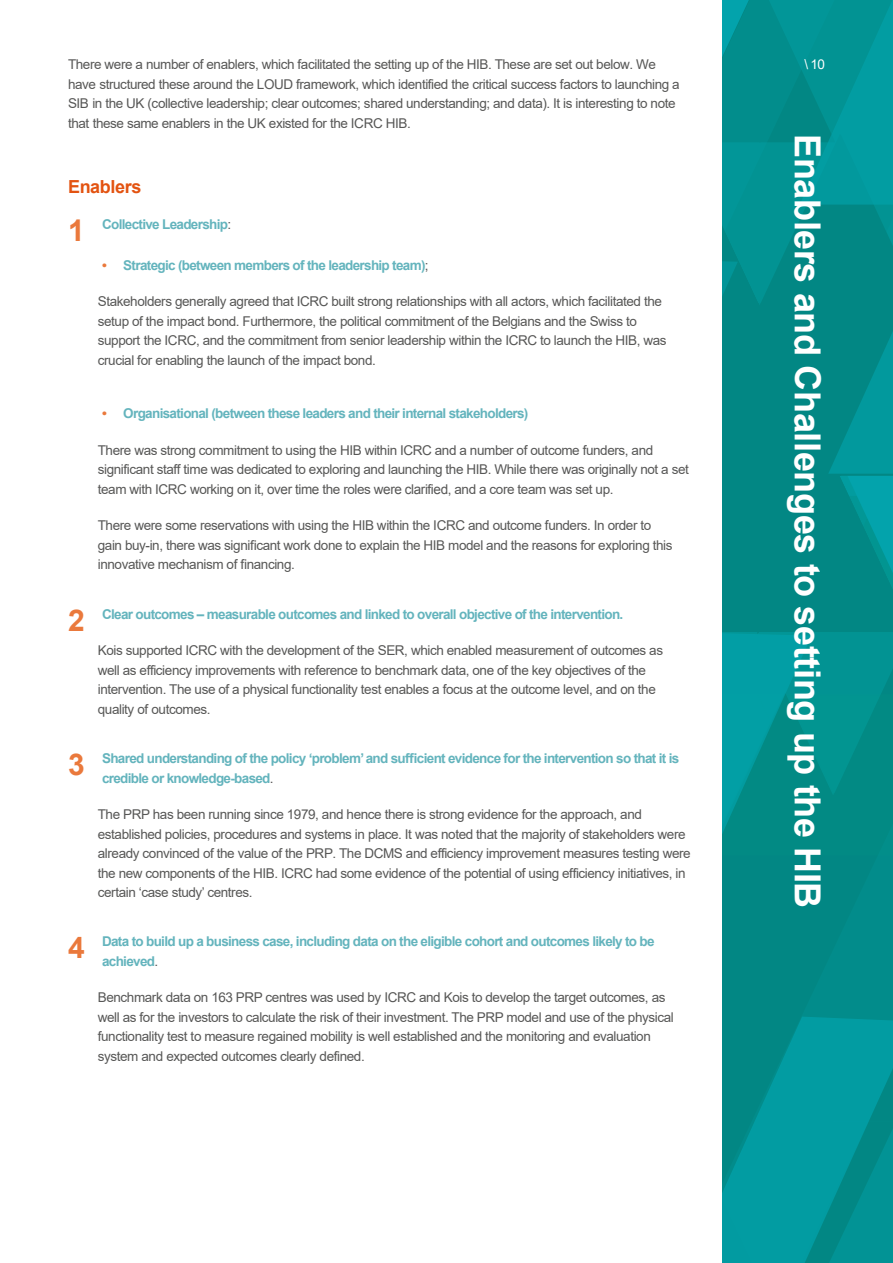
<style>
.page{position:relative;width:893px;height:1263px;background:#fff}
.page>*{position:absolute;margin:0;border:0;box-sizing:border-box;transform-origin:0 0}
.t1{font:700 36px "Arial";letter-spacing:-.01em;color:#fff}
.t2{font:700 30px "Arial";color:#ea793c}
.H2{font:700 18px "Arial";letter-spacing:-.02em;color:#e35311}
.Body_Text_SPAN{font:13.5px/19.5px "Arial";letter-spacing:-.03em;color:#575756}
.t3{font:700 13.5px/19.5px "Arial";letter-spacing:-.05em;color:#64b4bd}
.t4{font:13.5px "Arial";color:#fff}
.s1{font-weight:400;color:#575756}
.s2{color:#ea793c}
</style>
<div class="page">
<svg style="left:722px;top:0;width:171px;height:1263px;background:#028f8e"></svg>
<h1 class="Body_Text_SPAN" style="left:68px;top:55px;width:613px">There were a number of enablers, which facilitated the setting up of the HIB. These are set out below. We have structured these around the LOUD framework, which identified the critical success factors to launching a SIB in the UK (collective leadership; clear outcomes; shared understanding; and data). It is interesting to note that these same enablers in the UK existed for the ICRC HIB.</h1>
<h1 class="H2" style="left:68px;top:174px;width:75px">Enablers</h1>
<p class="t2" style="left:68px;top:209px;width:18px">1</p>
<p class="t3" style="left:102px;top:215px;width:131px">Collective Leadership<span class="s1">:</span></p>
<p class="t3" style="left:102px;top:256px;width:328px"><span class="s2">•</span> Strategic (between members of the leadership team)<span class="s1">;</span></p>
<h1 class="Body_Text_SPAN" style="left:98px;top:292px;width:570px">Stakeholders generally agreed that ICRC built strong relationships with all actors, which facilitated the setup of the impact bond. Furthermore, the political commitment of the Belgians and the Swiss to support the ICRC, and the commitment from senior leadership within the ICRC to launch the HIB, was crucial for enabling the launch of the impact bond.</h1>
<p class="t3" style="left:102px;top:404px;width:428px"><span class="s2">•</span> Organisational (between these leaders and their internal stakeholders)</p>
<h1 class="Body_Text_SPAN" style="left:98px;top:440px;width:593px">There was strong commitment to using the HIB within ICRC and a number of outcome funders, and significant staff time was dedicated to exploring and launching the HIB. While there was originally not a set team with ICRC working on it, over time the roles were clarified, and a core team was set up.</h1>
<h1 class="Body_Text_SPAN" style="left:98px;top:516px;width:576px">There were some reservations with using the HIB within the ICRC and outcome funders. In order to gain buy-in, there was significant work done to explain the HIB model and the reasons for exploring this innovative mechanism of financing.</h1>
<p class="t2" style="left:68px;top:599px;width:18px">2</p>
<p class="t3" style="left:102px;top:604px;width:523px">Clear outcomes – measurable outcomes and linked to overall objective of the intervention.</p>
<h1 class="Body_Text_SPAN" style="left:98px;top:641px;width:567px">Kois supported ICRC with the development of the SER, which enabled measurement of outcomes as well as efficiency improvements with reference to benchmark data, one of the key objectives of the intervention. The use of a physical functionality test enables a focus at the outcome level, and on the quality of outcomes.</h1>
<p class="t2" style="left:68px;top:743px;width:18px">3</p>
<p class="t3" style="left:102px;top:749px;width:579px">Shared understanding of the policy ‘problem’ and sufficient evidence for the intervention so that it is credible or knowledge-based<span class="s1">.</span></p>
<h1 class="Body_Text_SPAN" style="left:98px;top:804px;width:594px">The PRP has been running since 1979, and hence there is strong evidence for the approach, and established policies, procedures and systems in place. It was noted that the majority of stakeholders were already convinced of the value of the PRP. The DCMS and efficiency improvement measures testing were the new components of the HIB. ICRC had some evidence of the potential of using efficiency initiatives, in certain ‘case study’ centres.</h1>
<p class="t2" style="left:68px;top:927px;width:18px">4</p>
<p class="t3" style="left:102px;top:932px;width:554px">Data to build up a business case, including data on the eligible cohort and outcomes likely to be achieved<span class="s1">.</span></p>
<h1 class="Body_Text_SPAN" style="left:98px;top:988px;width:578px">Benchmark data on 163 PRP centres was used by ICRC and Kois to develop the target outcomes, as well as for the investors to calculate the risk of their investment. The PRP model and use of the physical functionality test to measure regained mobility is well established and the monitoring and evaluation system and expected outcomes clearly defined.</h1>
<p class="t4" style="left:804px;top:55px;width:22px">\ 10</p>
<h1 class="t1" style="left:833px;top:134px;width:776px;rotate:90deg">Enablers and Challenges to setting up the HIB</h1>
</div>
